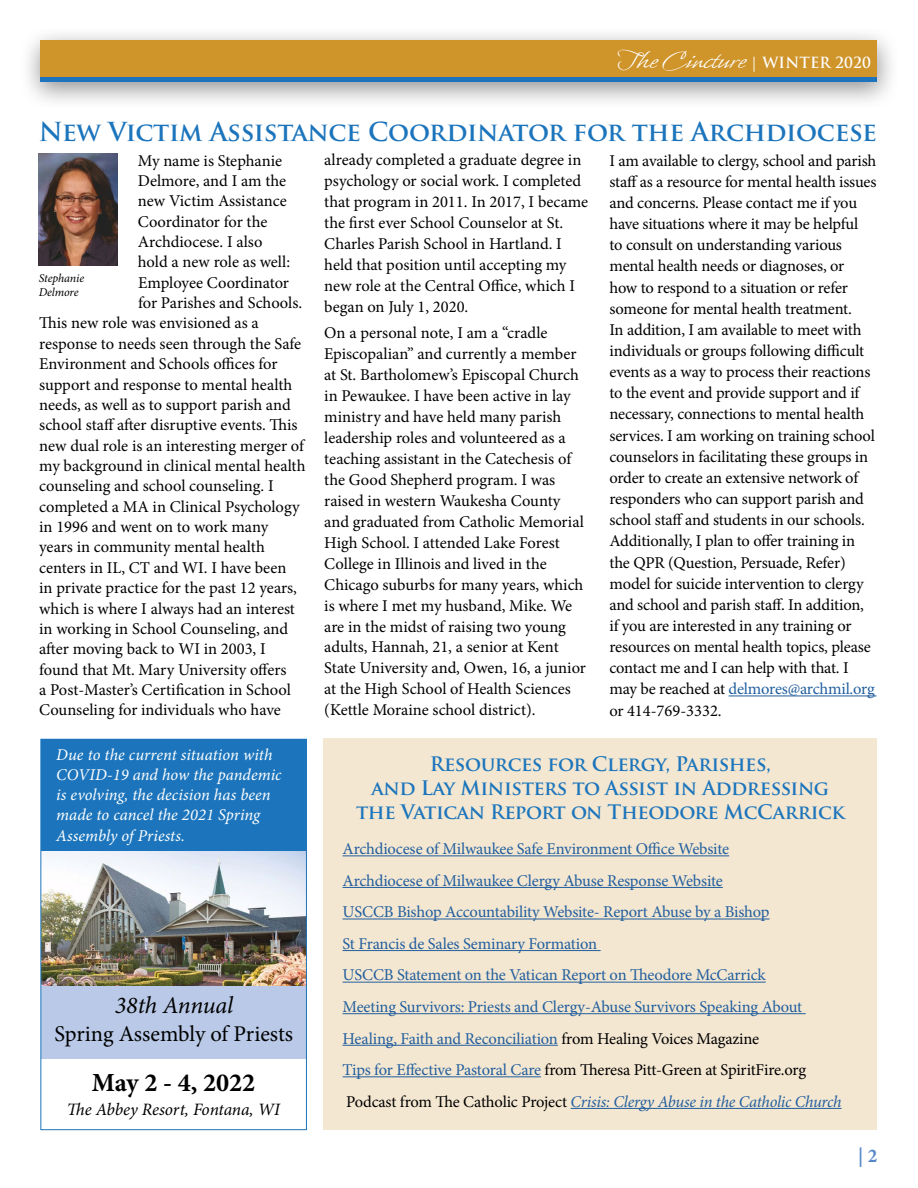
<style>
.page{position:relative;width:918px;height:1188px;background:#fff}
.page>*{position:absolute;margin:0;border:0;box-sizing:border-box;transform-origin:0 0}
.t1{font:30px "Whisper ROB";letter-spacing:.01em;color:#fff}
.t2{font:700 26.1px "Minion Pro";color:#000}
.t3{font:700 25.5px "Trajan Pro";letter-spacing:-.01em;color:#1c75bc}
.t4{font:italic 24.15px "Minion Pro";letter-spacing:-.01em;color:#000}
.t5{font:22.5px "Minion Pro";letter-spacing:-.005em;color:#000}
.t6{font:700 19.5px/24px "Trajan Pro";letter-spacing:-.02em;color:#1c75bc;text-align:center}
.t7{font:700 19.5px "Minion Pro";color:#5688c7}
.t8{font:italic 17.4px "Minion Pro";letter-spacing:-.01em;color:#000}
.t9{font:16.5px/21.1px "Minion Pro";letter-spacing:-.005em;color:#000}
.t10{font:16.5px/31.5px "Minion Pro";letter-spacing:-.01em;color:#215e9e}
.t11{font:italic 16.5px/20.2px "Minion Pro";letter-spacing:.005em;color:#fff}
.t12{font:italic 12px/14.4px "Minion Pro";letter-spacing:-.01em;color:#000}
.s1{font-family:"Trajan Pro";font-weight:700;font-size:15px}
.s2{color:#215e9e}
.s3{color:#000}
.s4{font-style:italic}
</style>
<div class="page">
<div style="left:41px;top:739px;width:266px;height:112px;background:#1c75bc"></div>
<div style="left:19px;top:25px;width:881px;height:85px;background:#000;opacity:.42"></div>
<div style="left:40px;top:40px;width:838px;height:42px;background:#cf942a"></div>
<hr style="left:40px;top:78px;width:838px;height:4px;background:#1c75bc">
<hr style="left:729px;top:696px;width:148px;height:1px;background:#215e9e">
<div style="left:324px;top:739px;width:553px;height:391px;background:#f4e7d1"></div>
<hr style="left:343px;top:855px;width:386px;height:1px;background:#215e9e">
<hr style="left:343px;top:887px;width:380px;height:1px;background:#215e9e">
<hr style="left:343px;top:919px;width:427px;height:1px;background:#215e9e">
<hr style="left:343px;top:950px;width:258px;height:1px;background:#215e9e">
<hr style="left:343px;top:982px;width:423px;height:1px;background:#215e9e">
<hr style="left:343px;top:1013px;width:463px;height:1px;background:#215e9e">
<hr style="left:343px;top:1045px;width:215px;height:1px;background:#215e9e">
<hr style="left:343px;top:1076px;width:198px;height:1px;background:#215e9e">
<hr style="left:571px;top:1108px;width:271px;height:1px;background:#215e9e">
<img style="left:42px;top:851px;width:263px;height:135px">
<div style="left:41px;top:986px;width:266px;height:72px;background:#b9c9e7"></div>
<div style="left:40px;top:739px;width:267px;height:391px;border:1px solid #1c75bc"></div>
<img style="left:39px;top:154px;width:79px;height:112px">
<h1 class="t1" style="left:617px;top:45px;width:255px">The Cincture <span class="s1">| WINTER 2020</span></h1>
<h3 class="t3" style="left:39px;top:116px;width:840px">New Victim Assistance Coordinator for the Archdiocese</h3>
<p class="t9" style="left:138px;top:150px;width:146px">My name is Stephanie</p>
<p class="t9" style="left:138px;top:170px;width:150px">Delmore, and I am the</p>
<p class="t9" style="left:138px;top:191px;width:150px">new Victim Assistance</p>
<p class="t9" style="left:138px;top:211px;width:131px">Coordinator for the</p>
<p class="t9" style="left:138px;top:231px;width:126px">Archdiocese. I also</p>
<p class="t9" style="left:138px;top:252px;width:154px">hold a new role as well:</p>
<p class="t9" style="left:138px;top:272px;width:152px">Employee Coordinator</p>
<p class="t9" style="left:138px;top:292px;width:165px">for Parishes and Schools.</p>
<p class="t9" style="left:39px;top:313px;width:221px">This new role was envisioned as a</p>
<p class="t9" style="left:39px;top:333px;width:264px">response to needs seen through the Safe</p>
<p class="t9" style="left:39px;top:353px;width:240px">Environment and Schools offices for</p>
<p class="t9" style="left:39px;top:374px;width:255px">support and response to mental health</p>
<p class="t9" style="left:39px;top:394px;width:253px">needs, as well as to support parish and</p>
<p class="t9" style="left:39px;top:415px;width:260px">school staff after disruptive events. This</p>
<p class="t9" style="left:39px;top:435px;width:266px">new dual role is an interesting merger of</p>
<p class="t9" style="left:39px;top:455px;width:268px">my background in clinical mental health</p>
<p class="t9" style="left:39px;top:476px;width:236px">counseling and school counseling. I</p>
<p class="t9" style="left:39px;top:496px;width:262px">completed a MA in Clinical Psychology</p>
<p class="t9" style="left:39px;top:516px;width:231px">in 1996 and went on to work many</p>
<p class="t9" style="left:39px;top:537px;width:227px">years in community mental health</p>
<p class="t9" style="left:39px;top:557px;width:249px">centers in IL, CT and WI. I have been</p>
<p class="t9" style="left:39px;top:577px;width:259px">in private practice for the past 12 years,</p>
<p class="t9" style="left:39px;top:598px;width:257px">which is where I always had an interest</p>
<p class="t9" style="left:39px;top:618px;width:251px">in working in School Counseling, and</p>
<p class="t9" style="left:39px;top:638px;width:228px">after moving back to WI in 2003, I</p>
<p class="t9" style="left:39px;top:659px;width:249px">found that Mt. Mary University offers</p>
<p class="t9" style="left:39px;top:679px;width:253px">a Post-Master’s Certification in School</p>
<p class="t9" style="left:39px;top:700px;width:243px">Counseling for individuals who have</p>
<p class="t12" style="left:39px;top:271px;width:47px">Stephanie<br>Delmore</p>
<p class="t11" style="left:56px;top:744px;width:227px">Due to the current situation with<br>COVID-19 and how the pandemic is evolving, the decision has been made to cancel the 2021 Spring<br>Assembly of Priests.</p>
<h3 class="t4" style="left:115px;top:989px;width:120px">38th Annual</h3>
<h3 class="t5" style="left:55px;top:1019px;width:240px">Spring Assembly of Priests</h3>
<h2 class="t2" style="left:92px;top:1064px;width:165px">May 2 - 4, 2022</h2>
<p class="t8" style="left:67px;top:1097px;width:215px">The Abbey Resort, Fontana, WI</p>
<p class="t9" style="left:324px;top:150px;width:265px">already completed a graduate degree in psychology or social work. I completed that program in 2011. In 2017, I became the first ever School Counselor at St.<br>Charles Parish School in Hartland. I held that position until accepting my new role at the Central Office, which I began on July 1, 2020.</p>
<p class="t9" style="left:324px;top:323px;width:263px">On a personal note, I am a “cradle Episcopalian” and currently a member at St. Bartholomew’s Episcopal Church in Pewaukee. I have been active in lay ministry and have held many parish leadership roles and volunteered as a teaching assistant in the Catechesis of the Good Shepherd program. I was raised in western Waukesha County and graduated from Catholic Memorial High School. I attended Lake Forest College in Illinois and lived in the Chicago suburbs for many years, which is where I met my husband, Mike. We are in the midst of raising two young adults, Hannah, 21, a senior at Kent State University and, Owen, 16, a junior at the High School of Health Sciences (Kettle Moraine school district).</p>
<p class="t9" style="left:609px;top:150px;width:269px">I am available to clergy, school and parish staff as a resource for mental health issues and concerns. Please contact me if you have situations where it may be helpful<br>to consult on understanding various mental health needs or diagnoses, or<br>how to respond to a situation or refer someone for mental health treatment.<br>In addition, I am available to meet with individuals or groups following difficult events as a way to process their reactions to the event and provide support and if necessary, connections to mental health services. I am working on training school counselors in facilitating these groups in order to create an extensive network of responders who can support parish and school staff and students in our schools.<br>Additionally, I plan to offer training in the QPR (Question, Persuade, Refer) model for suicide intervention to clergy and school and parish staff. In addition, if you are interested in any training or resources on mental health topics, please contact me and I can help with that. I may be reached at <span class="s2">delmores@archmil.org </span>or 414-769-3332.</p>
<p class="t6" style="left:356px;top:752px;width:490px">Resources for Clergy, Parishes,<br>and Lay Ministers to Assist in Addressing the Vatican Report on Theodore McCarrick</p>
<p class="t10" style="left:343px;top:833px;width:501px">Archdiocese of Milwaukee Safe Environment Office Website<br>Archdiocese of Milwaukee Clergy Abuse Response Website<br>USCCB Bishop Accountability Website- Report Abuse by a Bishop<br>St Francis de Sales Seminary Formation<br>USCCB Statement on the Vatican Report on Theodore McCarrick<br>Meeting Survivors: Priests and Clergy-Abuse Survivors Speaking About Healing, Faith and Reconciliation <span class="s3">from Healing Voices Magazine<br></span>Tips for Effective Pastoral Care <span class="s3">from Theresa Pitt-Green at SpiritFire.org Podcast from The Catholic Project</span> <span class="s4">Crisis: Clergy Abuse in the Catholic Church</span></p>
<p class="t7" style="left:858px;top:1142px;width:21px">| 2</p>
</div>
